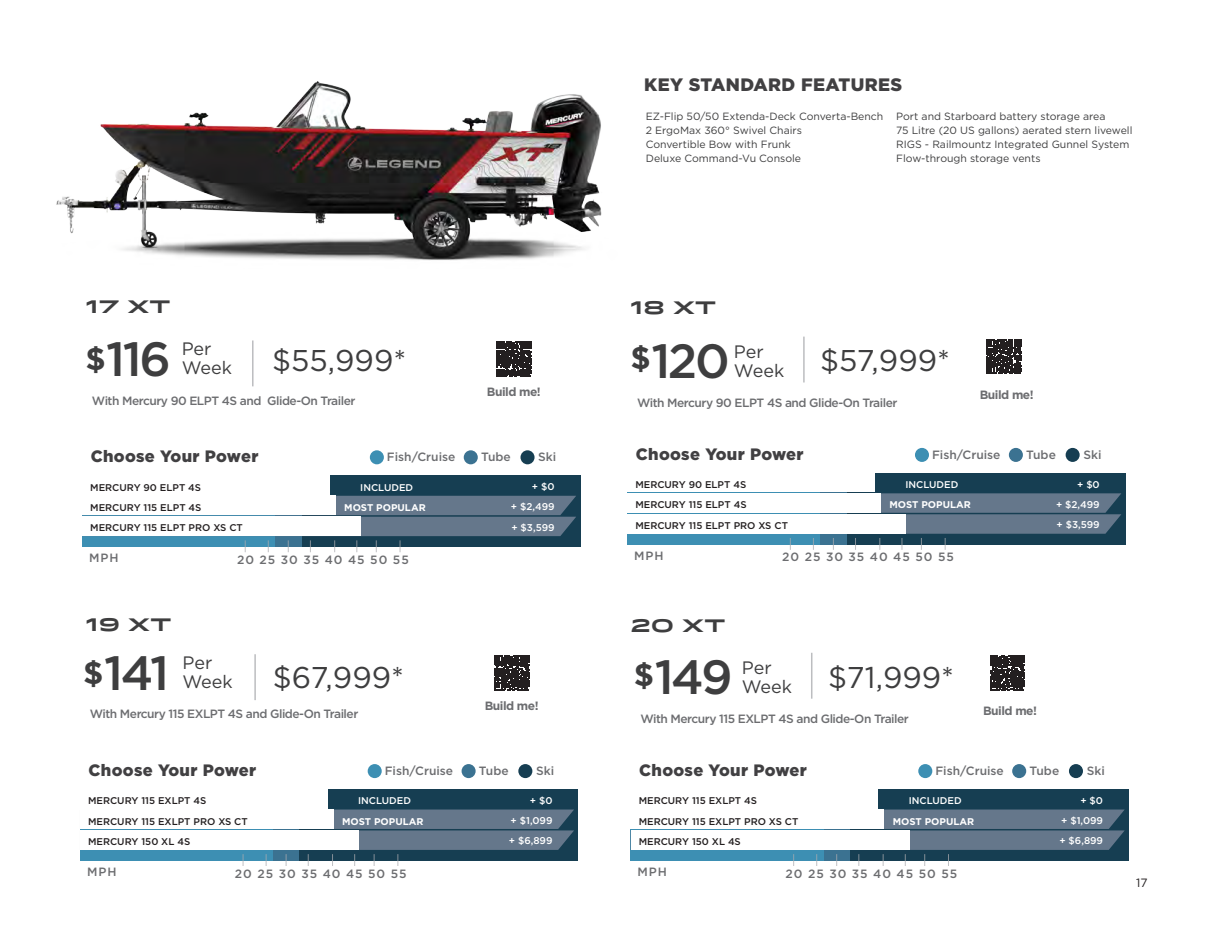
<style>
.page{position:relative;width:1215px;height:945px;background:#fff}
.page>*{position:absolute;margin:0;border:0;box-sizing:border-box;transform-origin:0 0}
.Tagline{font:500 48px "Gotham";letter-spacing:-.05em;color:#3e3e3f}
.Tagline-2{font:700 31.5px "Gotham HTF";color:#3e3e3f}
.Tagline-3{font:30px "Gotham";color:#3e3e3f}
.Tagline-4{font:18px "Gotham";color:#3e3e3f}
.t1{font:900 18px "Gotham";letter-spacing:.02em;color:#414042}
.t2{font:700 18px "Idlewild";letter-spacing:-.01em;color:#3e3e3f}
.t3{font:900 16.5px "Gotham";letter-spacing:.02em;color:#414042}
.Tagline-5{font:500 12px "Gotham HTF";letter-spacing:-.04em;color:#6c6d70}
.Tagline-6{font:500 12px "Gotham HTF";letter-spacing:.08em;color:#6c6d70}
.Tagline-7{font:500 12px "Gotham HTF";color:#6c6d70}
.Tagline-8{font:700 12px "Gotham HTF";letter-spacing:-.04em;color:#6c6d70}
.t4{font:12px "Gotham";color:#231f20}
.t5{font:10.5px "Gotham HTF";color:#3e3e3f}
.t6{font:500 9.9px "Gotham HTF";color:#fff}
.t7{font:500 9.75px "Gotham HTF";color:#231f20}
.t8{font:700 9.75px "Gotham HTF";color:#fff}
.t9{font:500 9.75px "Gotham HTF";color:#fff}
</style>
<div class="page">
<img style="left:56px;top:81px;width:546px;height:180px">
<div style="left:821px;top:473px;width:26px;height:72px;background:#3b7291"></div>
<div style="left:302px;top:475px;width:279px;height:72px;background:#163e52"></div>
<div style="left:847px;top:473px;width:279px;height:72px;background:#163e52"></div>
<div style="left:82px;top:475px;width:247px;height:20px;background:#fff"></div>
<div style="left:627px;top:473px;width:247px;height:19px;background:#fff"></div>
<hr style="left:252px;top:340px;width:2px;height:46px;background:#bcbdc0">
<div style="left:370px;top:450px;width:14px;height:14px;background:#3d8fb3;border-radius:50%"></div>
<div style="left:915px;top:448px;width:14px;height:14px;background:#3d8fb3;border-radius:50%"></div>
<svg style="left:82px;top:496px;width:494px;height:56px"></svg>
<svg style="left:627px;top:493px;width:494px;height:57px"></svg>
<div style="left:464px;top:450px;width:14px;height:14px;background:#3b7291;border-radius:50%"></div>
<div style="left:1009px;top:448px;width:14px;height:14px;background:#3b7291;border-radius:50%"></div>
<div style="left:521px;top:450px;width:14px;height:14px;background:#163e52;border-radius:50%"></div>
<div style="left:1066px;top:448px;width:14px;height:14px;background:#163e52;border-radius:50%"></div>
<svg style="left:497px;top:342px;width:35px;height:34px"></svg>
<svg style="left:987px;top:339px;width:34px;height:35px"></svg>
<hr style="left:803px;top:337px;width:2px;height:45px;background:#bcbdc0">
<div style="left:300px;top:789px;width:278px;height:72px;background:#163e52"></div>
<div style="left:850px;top:789px;width:279px;height:72px;background:#163e52"></div>
<div style="left:80px;top:789px;width:247px;height:19px;background:#fff"></div>
<div style="left:631px;top:789px;width:247px;height:19px;background:#fff"></div>
<hr style="left:254px;top:654px;width:2px;height:46px;background:#bcbdc0">
<div style="left:368px;top:764px;width:14px;height:14px;background:#3d8fb3;border-radius:50%"></div>
<div style="left:918px;top:764px;width:14px;height:14px;background:#3d8fb3;border-radius:50%"></div>
<svg style="left:80px;top:810px;width:494px;height:56px"></svg>
<svg style="left:631px;top:810px;width:494px;height:56px"></svg>
<div style="left:462px;top:764px;width:14px;height:14px;background:#3b7291;border-radius:50%"></div>
<div style="left:1012px;top:764px;width:14px;height:14px;background:#3b7291;border-radius:50%"></div>
<div style="left:518px;top:764px;width:14px;height:14px;background:#163e52;border-radius:50%"></div>
<div style="left:1069px;top:764px;width:14px;height:14px;background:#163e52;border-radius:50%"></div>
<svg style="left:495px;top:655px;width:34px;height:35px"></svg>
<svg style="left:990px;top:655px;width:35px;height:35px"></svg>
<hr style="left:811px;top:653px;width:1px;height:46px;background:#bcbdc0">
<p class="t1" style="left:644px;top:72px;width:259px">KEY STANDARD FEATURES</p>
<p class="t5" style="left:646px;top:110px;width:239px">EZ-Flip 50/50 Extenda-Deck Converta-Bench</p>
<p class="t5" style="left:646px;top:124px;width:158px">2 ErgoMax 360° Swivel Chairs</p>
<p class="t5" style="left:646px;top:139px;width:147px">Convertible Bow with Frunk</p>
<p class="t5" style="left:646px;top:153px;width:157px">Deluxe Command-Vu Console</p>
<p class="t5" style="left:896px;top:110px;width:211px">Port and Starboard battery storage area</p>
<p class="t5" style="left:896px;top:124px;width:238px">75 Litre (20 US gallons) aerated stern livewell</p>
<p class="t5" style="left:896px;top:139px;width:235px">RIGS - Railmountz Integrated Gunnel System</p>
<p class="t5" style="left:896px;top:153px;width:146px">Flow-through storage vents</p>
<p class="t2" style="left:86px;top:293px;width:86px">17 XT</p>
<p class="t2" style="left:631px;top:294px;width:87px">18 XT</p>
<p class="Tagline" style="left:106px;top:328px;width:66px">116</p>
<p class="Tagline-4" style="left:182px;top:337px;width:31px">Per</p>
<p class="Tagline-2" style="left:85px;top:341px;width:22px">$</p>
<p class="Tagline-4" style="left:182px;top:356px;width:52px">Week</p>
<p class="Tagline-3" style="left:272px;top:341px;width:136px">$55,999*</p>
<p class="Tagline-5" style="left:92px;top:393px;width:265px">With Mercury 90 ELPT 4S and Glide-On Trailer</p>
<p class="Tagline-8" style="left:487px;top:385px;width:55px">Build me!</p>
<p class="Tagline" style="left:651px;top:330px;width:80px">120</p>
<p class="Tagline-4" style="left:734px;top:340px;width:31px">Per</p>
<p class="Tagline-2" style="left:631px;top:340px;width:22px">$</p>
<p class="Tagline-3" style="left:820px;top:341px;width:131px">$57,999*</p>
<p class="Tagline-5" style="left:637px;top:396px;width:262px">With Mercury 90 ELPT 4S and Glide-On Trailer</p>
<p class="Tagline-4" style="left:734px;top:359px;width:52px">Week</p>
<p class="Tagline-8" style="left:980px;top:388px;width:55px">Build me!</p>
<p class="t3" style="left:91px;top:445px;width:169px">Choose Your Power</p>
<p class="t3" style="left:636px;top:443px;width:169px">Choose Your Power</p>
<p class="Tagline-7" style="left:387px;top:450px;width:70px">Fish/Cruise</p>
<p class="Tagline-7" style="left:932px;top:448px;width:70px">Fish/Cruise</p>
<p class="Tagline-5" style="left:481px;top:450px;width:31px">Tube</p>
<p class="Tagline-5" style="left:538px;top:450px;width:20px">Ski</p>
<p class="Tagline-5" style="left:1026px;top:448px;width:31px">Tube</p>
<p class="Tagline-5" style="left:1083px;top:448px;width:20px">Ski</p>
<p class="t7" style="left:90px;top:482px;width:112px">MERCURY 90 ELPT 4S</p>
<p class="t9" style="left:360px;top:482px;width:54px">INCLUDED</p>
<p class="t7" style="left:90px;top:502px;width:113px">MERCURY 115 ELPT 4S</p>
<p class="t8" style="left:344px;top:502px;width:83px">MOST POPULAR</p>
<p class="t7" style="left:90px;top:522px;width:154px">MERCURY 115 ELPT PRO XS CT</p>
<p class="t6" style="left:532px;top:481px;width:24px">+ $0</p>
<p class="t6" style="left:511px;top:501px;width:45px">+ $2,499</p>
<p class="t6" style="left:511px;top:521px;width:45px">+ $3,599</p>
<p class="t7" style="left:635px;top:479px;width:112px">MERCURY 90 ELPT 4S</p>
<p class="t9" style="left:905px;top:479px;width:54px">INCLUDED</p>
<p class="t7" style="left:635px;top:499px;width:113px">MERCURY 115 ELPT 4S</p>
<p class="t8" style="left:889px;top:499px;width:83px">MOST POPULAR</p>
<p class="t7" style="left:635px;top:520px;width:154px">MERCURY 115 ELPT PRO XS CT</p>
<p class="Tagline-5" style="left:89px;top:551px;width:31px">MPH</p>
<p class="Tagline-5" style="left:634px;top:549px;width:31px">MPH</p>
<p class="Tagline-6" style="left:237px;top:553px;width:173px">20 25 30 35 40 45 50 55</p>
<p class="Tagline-6" style="left:782px;top:550px;width:173px">20 25 30 35 40 45 50 55</p>
<p class="t6" style="left:1077px;top:479px;width:24px">+ $0</p>
<p class="t6" style="left:1056px;top:499px;width:45px">+ $2,499</p>
<p class="t6" style="left:1057px;top:519px;width:45px">+ $3,599</p>
<p class="t2" style="left:86px;top:611px;width:87px">19 XT</p>
<p class="t2" style="left:631px;top:612px;width:97px">20 XT</p>
<p class="Tagline" style="left:104px;top:642px;width:66px">141</p>
<p class="Tagline-4" style="left:183px;top:651px;width:31px">Per</p>
<p class="Tagline-2" style="left:83px;top:654px;width:22px">$</p>
<p class="Tagline-4" style="left:183px;top:670px;width:52px">Week</p>
<p class="Tagline-3" style="left:273px;top:658px;width:133px">$67,999*</p>
<p class="Tagline-5" style="left:90px;top:707px;width:270px">With Mercury 115 EXLPT 4S and Glide-On Trailer</p>
<p class="Tagline-8" style="left:485px;top:699px;width:55px">Build me!</p>
<p class="Tagline" style="left:655px;top:646px;width:79px">149</p>
<p class="Tagline-4" style="left:742px;top:656px;width:31px">Per</p>
<p class="Tagline-2" style="left:634px;top:656px;width:22px">$</p>
<p class="Tagline-3" style="left:828px;top:658px;width:128px">$71,999*</p>
<p class="Tagline-5" style="left:640px;top:712px;width:270px">With Mercury 115 EXLPT 4S and Glide-On Trailer</p>
<p class="Tagline-4" style="left:742px;top:675px;width:52px">Week</p>
<p class="Tagline-8" style="left:983px;top:704px;width:55px">Build me!</p>
<p class="t3" style="left:89px;top:759px;width:169px">Choose Your Power</p>
<p class="t3" style="left:639px;top:759px;width:169px">Choose Your Power</p>
<p class="Tagline-7" style="left:385px;top:764px;width:70px">Fish/Cruise</p>
<p class="Tagline-7" style="left:935px;top:764px;width:70px">Fish/Cruise</p>
<p class="Tagline-5" style="left:479px;top:764px;width:31px">Tube</p>
<p class="Tagline-5" style="left:536px;top:764px;width:20px">Ski</p>
<p class="Tagline-5" style="left:1030px;top:764px;width:31px">Tube</p>
<p class="Tagline-5" style="left:1087px;top:764px;width:20px">Ski</p>
<p class="t7" style="left:88px;top:795px;width:120px">MERCURY 115 EXLPT 4S</p>
<p class="t9" style="left:358px;top:795px;width:54px">INCLUDED</p>
<p class="t7" style="left:88px;top:816px;width:161px">MERCURY 115 EXLPT PRO XS CT</p>
<p class="t8" style="left:342px;top:815px;width:83px">MOST POPULAR</p>
<p class="t7" style="left:88px;top:836px;width:104px">MERCURY 150 XL 4S</p>
<p class="t6" style="left:530px;top:795px;width:24px">+ $0</p>
<p class="t6" style="left:511px;top:815px;width:43px">+ $1,099</p>
<p class="t6" style="left:509px;top:835px;width:45px">+ $6,899</p>
<p class="t7" style="left:639px;top:795px;width:120px">MERCURY 115 EXLPT 4S</p>
<p class="t9" style="left:909px;top:795px;width:54px">INCLUDED</p>
<p class="t7" style="left:639px;top:816px;width:161px">MERCURY 115 EXLPT PRO XS CT</p>
<p class="t8" style="left:893px;top:815px;width:83px">MOST POPULAR</p>
<p class="t7" style="left:639px;top:836px;width:104px">MERCURY 150 XL 4S</p>
<p class="Tagline-5" style="left:87px;top:865px;width:31px">MPH</p>
<p class="Tagline-5" style="left:638px;top:865px;width:31px">MPH</p>
<p class="Tagline-6" style="left:235px;top:866px;width:173px">20 25 30 35 40 45 50 55</p>
<p class="Tagline-6" style="left:786px;top:866px;width:173px">20 25 30 35 40 45 50 55</p>
<p class="t6" style="left:1080px;top:795px;width:24px">+ $0</p>
<p class="t6" style="left:1061px;top:815px;width:43px">+ $1,099</p>
<p class="t6" style="left:1059px;top:835px;width:45px">+ $6,899</p>
<p class="t4" style="left:1136px;top:875px;width:13px">17</p>
</div>
